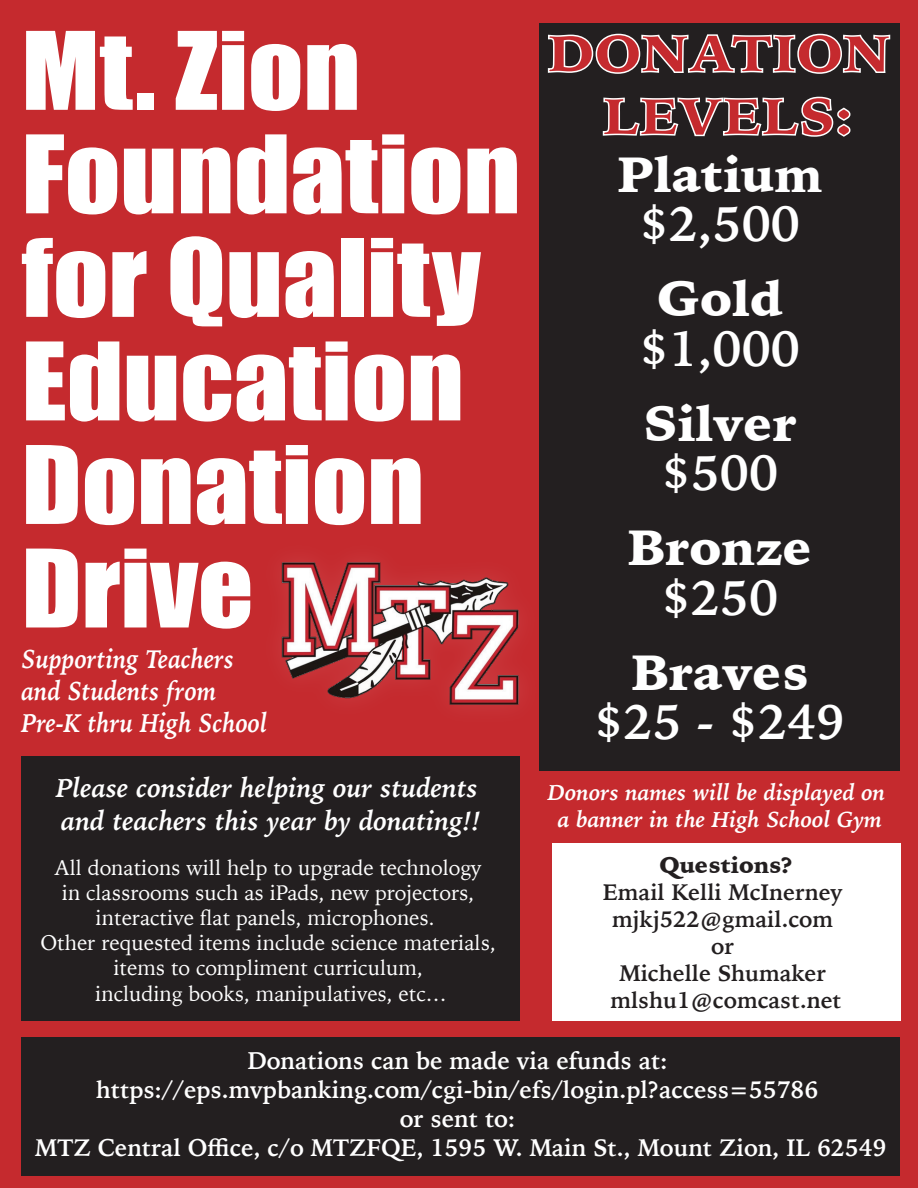
<style>
.page{position:relative;width:918px;height:1188px;background:#c52a2e}
.page>*{position:absolute;margin:0;border:0;box-sizing:border-box;transform-origin:0 0}
.t1{font:99.9px/103.5px "Impact";color:#fff;scale:1.09 1}
.t2{font:900 52.35px/62.8px "Iowan Old Style";color:#c52a2e;text-align:center}
.t3{font:900 49.05px "Iowan Old Style";color:#fff}
.t4{font:700 49.05px "Iowan Old Style";color:#fff}
.t5{font:italic 700 27px/32.4px "Iowan Old Style";color:#fff}
.t6{font:italic 700 26.85px/32.1px "Iowan Old Style";color:#fff;scale:.9 1}
.t7{font:700 24px/28.8px "Iowan Old Style";color:#fff;text-align:center}
.t8{font:700 22.5px/27px "Iowan Old Style";color:#231f20;text-align:center}
.t9{font:italic 700 22.5px/27px "Iowan Old Style";color:#fff;text-align:center}
.t10{font:900 22.5px "Iowan Old Style";color:#231f20}
.t11{font:21px/25.2px "Iowan Old Style";color:#fff;text-align:center}
</style>
<div class="page">
<div style="left:552px;top:844px;width:348px;height:177px;background:#fff"></div>
<img style="left:281px;top:562px;width:238px;height:143px">
<div style="left:540px;top:23px;width:360px;height:748px;background:#231f20"></div>
<svg style="left:547px;top:33px;width:344px;height:41px"></svg>
<svg style="left:602px;top:96px;width:249px;height:41px"></svg>
<div style="left:22px;top:756px;width:498px;height:265px;background:#231f20"></div>
<div style="left:22px;top:1038px;width:878px;height:138px;background:#231f20"></div>
<h1 class="t1" style="left:22px;top:16px;width:459px">Mt. Zion<br>Foundation for Quality<br>Education<br>Donation<br>Drive</h1>
<p class="t6" style="left:22px;top:641px;width:275px">Supporting Teachers and Students from<br>Pre-K thru High School</p>
<p class="t5" style="left:56px;top:771px;width:426px">Please consider helping our students and teachers this year by donating!!</p>
<p class="t11" style="left:40px;top:854px;width:457px">All donations will help to upgrade technology<br>in classrooms such as iPads, new projectors, interactive flat panels, microphones.<br>Other requested items include science materials, items to compliment curriculum,<br>including books, manipulatives, etc…</p>
<h2 class="t2" style="left:547px;top:22px;width:345px">DONATION<br>LEVELS:</h2>
<h3 class="t3" style="left:617px;top:141px;width:207px">Platium</h3>
<h3 class="t4" style="left:640px;top:179px;width:162px">$2,500</h3>
<h3 class="t3" style="left:657px;top:266px;width:127px">Gold</h3>
<h3 class="t4" style="left:640px;top:304px;width:162px">$1,000</h3>
<h3 class="t3" style="left:643px;top:390px;width:155px">Silver</h3>
<h3 class="t4" style="left:662px;top:428px;width:118px">$500</h3>
<h3 class="t3" style="left:628px;top:515px;width:186px">Bronze</h3>
<h3 class="t4" style="left:662px;top:553px;width:118px">$250</h3>
<h3 class="t3" style="left:631px;top:639px;width:179px">Braves</h3>
<h3 class="t4" style="left:594px;top:677px;width:253px">$25 - $249</h3>
<p class="t9" style="left:548px;top:778px;width:339px">Donors names will be displayed on a banner in the High School Gym</p>
<p class="t10" style="left:659px;top:850px;width:135px">Questions?</p>
<p class="t8" style="left:603px;top:877px;width:241px">Email Kelli McInerney mjkj522@gmail.com or<br>Michelle Shumaker mlshu1@comcast.net</p>
<p class="t7" style="left:35px;top:1045px;width:853px">Donations can be made via efunds at: https://eps.mvpbanking.com/cgi-bin/efs/login.pl?access=55786<br>or sent to:<br>MTZ Central Office, c/o MTZFQE, 1595 W. Main St., Mount Zion, IL 62549</p>
</div>
